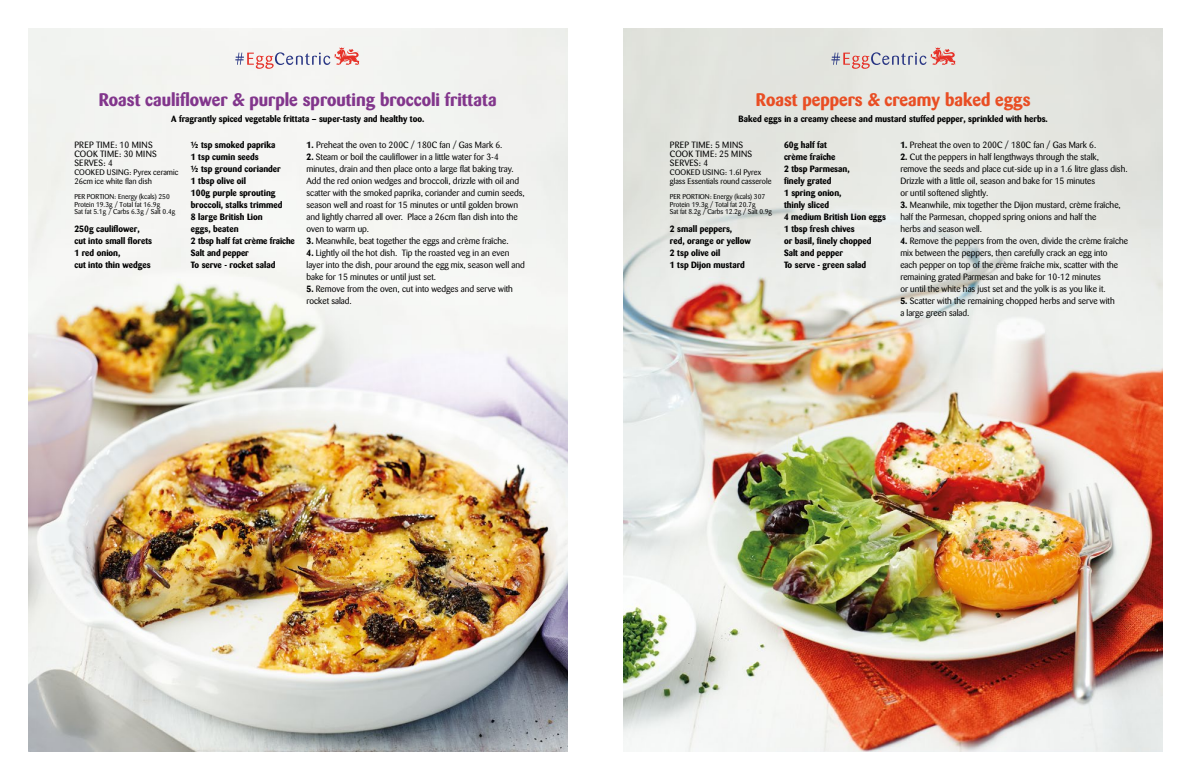
<style>
.page{position:relative;width:1191px;height:780px;background:#fff}
.page>*{position:absolute;margin:0;border:0;box-sizing:border-box;transform-origin:0 0}
.recipe_head{font:700 18px "Barmeno BQ";color:#82368c}
.recipe_head-2{font:700 18px "Barmeno BQ";color:#e94e24}
.Bodycopy{font:9px/12px "Barmeno BQ";color:#000}
.ingredients{font:700 9px/12px "Barmeno BQ";color:#000}
.MINS_etc{font:9px "Barmeno BQ";letter-spacing:.02em;color:#000}
.MINS_etc-2{font:9px "Barmeno BQ";letter-spacing:.04em;color:#000}
.pyrex_NEW{font:8px/9px "Barmeno BQ";color:#000}
.portions{font:7px/7.4px "Barmeno BQ";color:#000}
.s1{font-weight:700}
</style>
<div class="page">
<img style="left:28px;top:28px;width:539px;height:723px">
<img style="left:624px;top:28px;width:538px;height:723px">
<svg style="left:831px;top:47px;width:124px;height:22px;background:#d7c4c5"></svg>
<svg style="left:235px;top:47px;width:124px;height:22px"></svg>
<p class="recipe_head" style="left:99px;top:88px;width:399px">Roast cauliflower &amp; purple sprouting broccoli frittata</p>
<p class="recipe_head-2" style="left:756px;top:88px;width:276px">Roast peppers &amp; creamy baked eggs</p>
<p class="MINS_etc" style="left:74px;top:140px;width:80px">PREP TIME: 10 MINS</p>
<p class="MINS_etc" style="left:74px;top:149px;width:84px">COOK TIME: 30 MINS</p>
<p class="MINS_etc" style="left:74px;top:158px;width:40px">SERVES: 4</p>
<p class="pyrex_NEW" style="left:74px;top:168px;width:105px">COOKED USING: Pyrex ceramic<br>26cm ice white flan dish</p>
<p class="portions" style="left:74px;top:193px;width:102px">PER PORTION: Energy (kcals) 250<br>Protein 19.3g / Total fat 16.9g<br>Sat fat 5.1g / Carbs 6.3g / Salt 0.4g</p>
<p class="ingredients" style="left:74px;top:223px;width:79px">250g cauliflower, cut into small florets</p>
<p class="ingredients" style="left:74px;top:247px;width:78px">1 red onion,<br>cut into thin wedges</p>
<p class="ingredients" style="left:171px;top:112px;width:255px">A fragrantly spiced vegetable frittata – super-tasty and healthy too.</p>
<p class="ingredients" style="left:738px;top:112px;width:311px">Baked eggs in a creamy cheese and mustard stuffed pepper, sprinkled with herbs.</p>
<p class="Bodycopy" style="left:306px;top:139px;width:197px"><span class="s1">1.</span> Preheat the oven to 200C / 180C fan / Gas Mark 6.</p>
<p class="Bodycopy" style="left:306px;top:151px;width:220px"><span class="s1">2.</span> Steam or boil the cauliflower in a little water for 3-4 minutes, drain and then place onto a large flat baking tray.<br>Add the red onion wedges and broccoli, drizzle with oil and scatter with the smoked paprika, coriander and cumin seeds, season well and roast for 15 minutes or until golden brown and lightly charred all over. Place a 26cm flan dish into the oven to warm up.</p>
<p class="Bodycopy" style="left:306px;top:235px;width:204px"><span class="s1">3.</span> Meanwhile, beat together the eggs and crème fraîche.</p>
<p class="Bodycopy" style="left:306px;top:247px;width:220px"><span class="s1">4.</span> Lightly oil the hot dish. Tip the roasted veg in an even layer into the dish, pour around the egg mix, season well and bake for 15 minutes or until just set.</p>
<p class="Bodycopy" style="left:306px;top:283px;width:208px"><span class="s1">5.</span> Remove from the oven, cut into wedges and serve with rocket salad.</p>
<p class="Bodycopy" style="left:900px;top:139px;width:197px"><span class="s1">1.</span> Preheat the oven to 200C / 180C fan / Gas Mark 6.</p>
<p class="Bodycopy" style="left:900px;top:151px;width:229px"><span class="s1">2.</span> Cut the peppers in half lengthways through the stalk, remove the seeds and place cut-side up in a 1.6 litre glass dish.<br>Drizzle with a little oil, season and bake for 15 minutes<br>or until softened slightly.</p>
<p class="Bodycopy" style="left:900px;top:199px;width:222px"><span class="s1">3.</span> Meanwhile, mix together the Dijon mustard, crème fraîche, half the Parmesan, chopped spring onions and half the<br>herbs and season well.</p>
<p class="Bodycopy" style="left:900px;top:235px;width:229px"><span class="s1">4.</span> Remove the peppers from the oven, divide the crème fraîche mix between the peppers, then carefully crack an egg into<br>each pepper on top of the crème fraîche mix, scatter with the remaining grated Parmesan and bake for 10-12 minutes<br>or until the white has just set and the yolk is as you like it.</p>
<p class="Bodycopy" style="left:900px;top:295px;width:216px"><span class="s1">5.</span> Scatter with the remaining chopped herbs and serve with a large green salad.</p>
<p class="ingredients" style="left:784px;top:139px;width:53px">60g half fat crème fraîche</p>
<p class="ingredients" style="left:784px;top:163px;width:67px">2 tbsp Parmesan, finely grated</p>
<p class="ingredients" style="left:784px;top:187px;width:59px">1 spring onion, thinly sliced</p>
<p class="ingredients" style="left:784px;top:211px;width:104px">4 medium British Lion eggs</p>
<p class="ingredients" style="left:784px;top:223px;width:89px">1 tbsp fresh chives<br>or basil, finely chopped</p>
<p class="ingredients" style="left:784px;top:247px;width:61px">Salt and pepper</p>
<p class="ingredients" style="left:784px;top:259px;width:84px">To serve - green salad</p>
<p class="ingredients" style="left:191px;top:139px;width:86px">½ tsp smoked paprika</p>
<p class="ingredients" style="left:191px;top:151px;width:69px">1 tsp cumin seeds</p>
<p class="ingredients" style="left:191px;top:163px;width:91px">½ tsp ground coriander</p>
<p class="ingredients" style="left:191px;top:175px;width:57px">1 tbsp olive oil</p>
<p class="ingredients" style="left:191px;top:187px;width:93px">100g purple sprouting broccoli, stalks trimmed</p>
<p class="ingredients" style="left:191px;top:211px;width:73px">8 large British Lion eggs, beaten</p>
<p class="ingredients" style="left:191px;top:235px;width:105px">2 tbsp half fat crème fraîche</p>
<p class="ingredients" style="left:191px;top:247px;width:59px">Salt and pepper</p>
<p class="ingredients" style="left:191px;top:259px;width:86px">To serve - rocket salad</p>
<p class="MINS_etc-2" style="left:670px;top:140px;width:75px">PREP TIME: 5 MINS</p>
<p class="MINS_etc" style="left:670px;top:149px;width:84px">COOK TIME: 25 MINS</p>
<p class="MINS_etc" style="left:670px;top:158px;width:40px">SERVES: 4</p>
<p class="pyrex_NEW" style="left:670px;top:168px;width:103px">COOKED USING: 1.6l Pyrex glass Essentials round casserole</p>
<p class="portions" style="left:670px;top:193px;width:103px">PER PORTION: Energy (kcals) 307<br>Protein 19.3g / Total fat 20.7g<br>Sat fat 8.2g / Carbs 12.2g / Salt 0.9g</p>
<p class="ingredients" style="left:670px;top:223px;width:83px">2 small peppers,<br>red, orange or yellow</p>
<p class="ingredients" style="left:670px;top:247px;width:52px">2 tsp olive oil</p>
<p class="ingredients" style="left:670px;top:259px;width:77px">1 tsp Dijon mustard</p>
</div>
